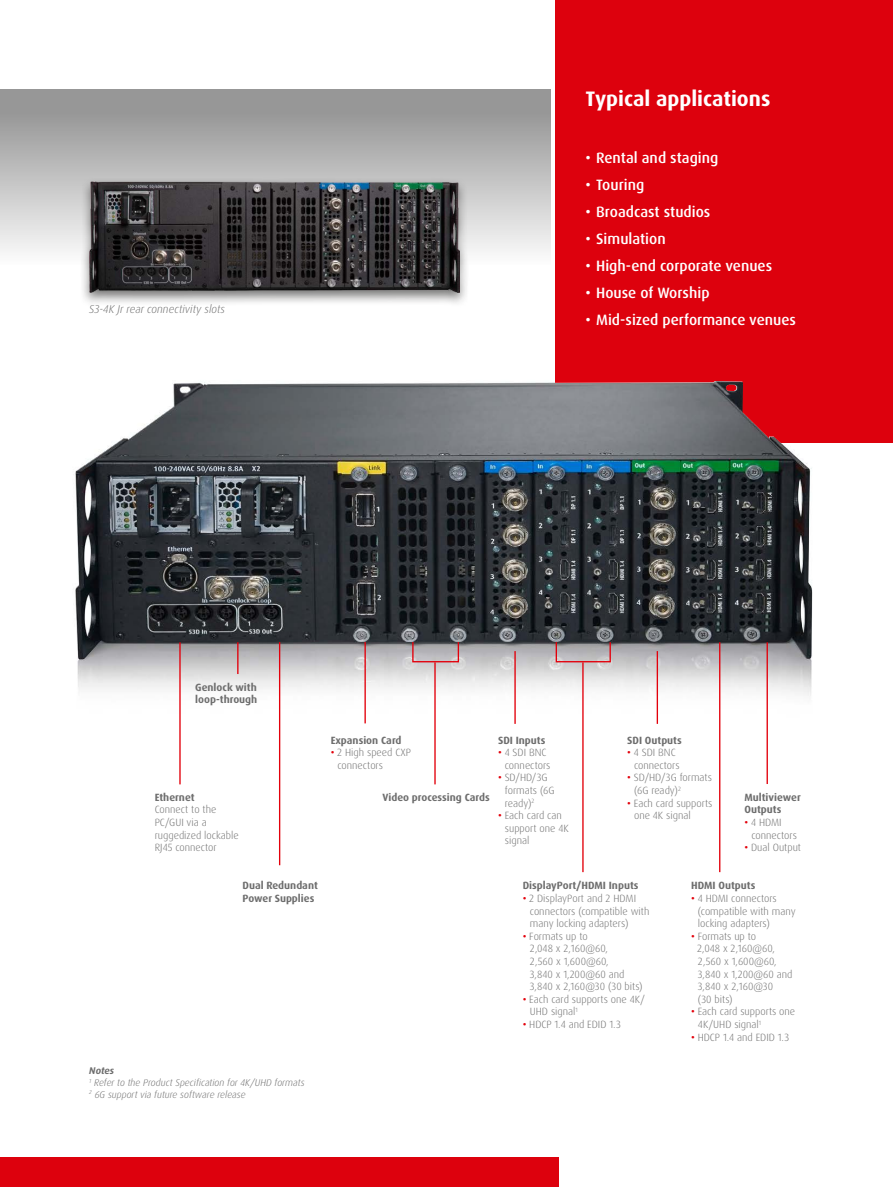
<style>
.page{position:relative;width:893px;height:1187px;background:#fff}
.page>*{position:absolute;margin:0;border:0;box-sizing:border-box;transform-origin:0 0}
.t1{font:700 21px "Dax Pro";color:#fff}
.t2{font:500 15px "Dax Pro";color:#fff}
.t3{font:italic 300 11.25px "Dax Pro";color:#6e6e6e}
.t4{font:300 10.5px/12.6px "Dax Pro";color:#6e6e6e}
.t5{font:700 10.5px/12.6px "Dax Pro";color:#6e6e6e}
.t6{font:italic 300 9.75px/11.7px "Dax Pro";color:#6e6e6e}
.s1{font-weight:500;color:#e3000b}
.s2{font-weight:700}
</style>
<div class="page">
<div style="left:0;top:89px;width:551px;height:176px;background:linear-gradient(to bottom,#8b8b8b,#fbfbfb)"></div>
<img style="left:75px;top:339px;width:818px;height:511px">
<div style="left:412px;top:619px;width:47px;height:43px;border:1px solid #e3000b"></div>
<div style="left:556px;top:619px;width:55px;height:43px;border:1px solid #e3000b"></div>
<hr style="left:364px;top:598px;width:2px;height:125px;background:#e3000b">
<hr style="left:514px;top:651px;width:2px;height:72px;background:#e3000b">
<hr style="left:434px;top:662px;width:2px;height:122px;background:#e3000b">
<hr style="left:719px;top:637px;width:1px;height:235px;background:#e3000b">
<hr style="left:582px;top:662px;width:2px;height:210px;background:#e3000b">
<hr style="left:657px;top:651px;width:1px;height:72px;background:#e3000b">
<hr style="left:766px;top:637px;width:2px;height:147px;background:#e3000b">
<hr style="left:279px;top:537px;width:1px;height:328px;background:#e3000b">
<hr style="left:179px;top:594px;width:2px;height:190px;background:#e3000b">
<hr style="left:237px;top:638px;width:2px;height:36px;background:#e3000b">
<div style="left:556px;top:0;width:337px;height:442px;background:#dd010d"></div>
<img style="left:76px;top:381px;width:736px;height:278px">
<div style="left:79px;top:177px;width:390px;height:130px;background:#181716;opacity:.6"></div>
<img style="left:89px;top:181px;width:370px;height:112px">
<div style="left:0;top:1157px;width:559px;height:29px;background:#dd010d"></div>
<p class="t3" style="left:89px;top:302px;width:137px">S3-4K Jr rear connectivity slots</p>
<h1 class="t1" style="left:585px;top:85px;width:186px">Typical applications</h1>
<h2 class="t2" style="left:585px;top:148px;width:135px">• Rental and staging</h2>
<h2 class="t2" style="left:585px;top:175px;width:60px">• Touring</h2>
<h2 class="t2" style="left:585px;top:202px;width:127px">• Broadcast studios</h2>
<h2 class="t2" style="left:585px;top:229px;width:82px">• Simulation</h2>
<h2 class="t2" style="left:585px;top:256px;width:188px">• High-end corporate venues</h2>
<h2 class="t2" style="left:585px;top:283px;width:126px">• House of Worship</h2>
<h2 class="t2" style="left:585px;top:310px;width:212px">• Mid-sized performance venues</h2>
<p class="t5" style="left:195px;top:681px;width:64px">Genlock with loop-through</p>
<p class="t5" style="left:331px;top:733px;width:72px">Expansion Card</p>
<p class="t4" style="left:337px;top:746px;width:75px;text-indent:-7px"><span class="s1">•</span> 2 High speed CXP connectors</p>
<p class="t5" style="left:155px;top:791px;width:41px">Ethernet</p>
<p class="t5" style="left:382px;top:791px;width:109px">Video processing Cards</p>
<p class="t4" style="left:155px;top:803px;width:86px">Connect to the<br>PC/GUI via a ruggedized lockable<br>RJ45 connector</p>
<p class="t5" style="left:498px;top:733px;width:49px">SDI Inputs</p>
<p class="t4" style="left:505px;top:746px;width:47px;text-indent:-7px"><span class="s1">•</span> 4 SDI BNC connectors</p>
<p class="t4" style="left:505px;top:771px;width:51px;text-indent:-7px"><span class="s1">•</span> SD/HD/3G formats (6G ready)<sup>2</sup></p>
<p class="t4" style="left:505px;top:809px;width:65px;text-indent:-7px"><span class="s1">•</span> Each card can support one 4K signal</p>
<p class="t5" style="left:627px;top:733px;width:56px">SDI Outputs</p>
<p class="t4" style="left:634px;top:746px;width:47px;text-indent:-7px"><span class="s1">•</span> 4 SDI BNC connectors</p>
<p class="t4" style="left:634px;top:771px;width:79px;text-indent:-7px"><span class="s1">•</span> SD/HD/3G formats (6G ready)<sup>2</sup></p>
<p class="t4" style="left:634px;top:796px;width:80px;text-indent:-7px"><span class="s1">•</span> Each card supports one 4K signal</p>
<p class="t5" style="left:744px;top:791px;width:58px">Multiviewer<br>Outputs</p>
<p class="t4" style="left:751px;top:816px;width:47px;text-indent:-7px"><span class="s1">•</span> 4 HDMI connectors</p>
<p class="t4" style="left:744px;top:841px;width:58px"><span class="s1">•</span> Dual Output</p>
<p class="t5" style="left:243px;top:879px;width:77px">Dual Redundant<br>Power Supplies</p>
<p class="t6" style="left:89px;top:1064px;width:217px"><span class="s2">Notes<br></span><sup>1</sup> Refer to the Product Specification for 4K/UHD formats<br><sup>2</sup> 6G support via future software release</p>
<p class="t5" style="left:523px;top:879px;width:117px">DisplayPort/HDMI Inputs</p>
<p class="t4" style="left:530px;top:892px;width:121px;text-indent:-7px"><span class="s1">•</span> 2 DisplayPort and 2 HDMI connectors (compatible with many locking adapters)</p>
<p class="t4" style="left:530px;top:929px;width:114px;text-indent:-7px"><span class="s1">•</span> Formats up to<br>2,048 x 2,160@60,<br>2,560 x 1,600@60,<br>3,840 x 1,200@60 and<br>3,840 x 2,160@30 (30 bits)</p>
<p class="t4" style="left:530px;top:992px;width:117px;text-indent:-7px"><span class="s1">•</span> Each card supports one 4K/<br>UHD signal<sup>1</sup></p>
<p class="t4" style="left:523px;top:1018px;width:100px"><span class="s1">•</span> HDCP 1.4 and EDID 1.3</p>
<p class="t5" style="left:691px;top:879px;width:66px">HDMI Outputs</p>
<p class="t4" style="left:698px;top:892px;width:99px;text-indent:-7px"><span class="s1">•</span> 4 HDMI connectors (compatible with many locking adapters)</p>
<p class="t4" style="left:697px;top:929px;width:97px;text-indent:-6px"><span class="s1">•</span> Formats up to<br>2,048 x 2,160@60,<br>2,560 x 1,600@60,<br>3,840 x 1,200@60 and<br>3,840 x 2,160@30<br>(30 bits)</p>
<p class="t4" style="left:698px;top:1005px;width:99px;text-indent:-7px"><span class="s1">•</span> Each card supports one<br>4K/UHD signal<sup>1</sup></p>
<p class="t4" style="left:691px;top:1030px;width:100px"><span class="s1">•</span> HDCP 1.4 and EDID 1.3</p>
</div>
